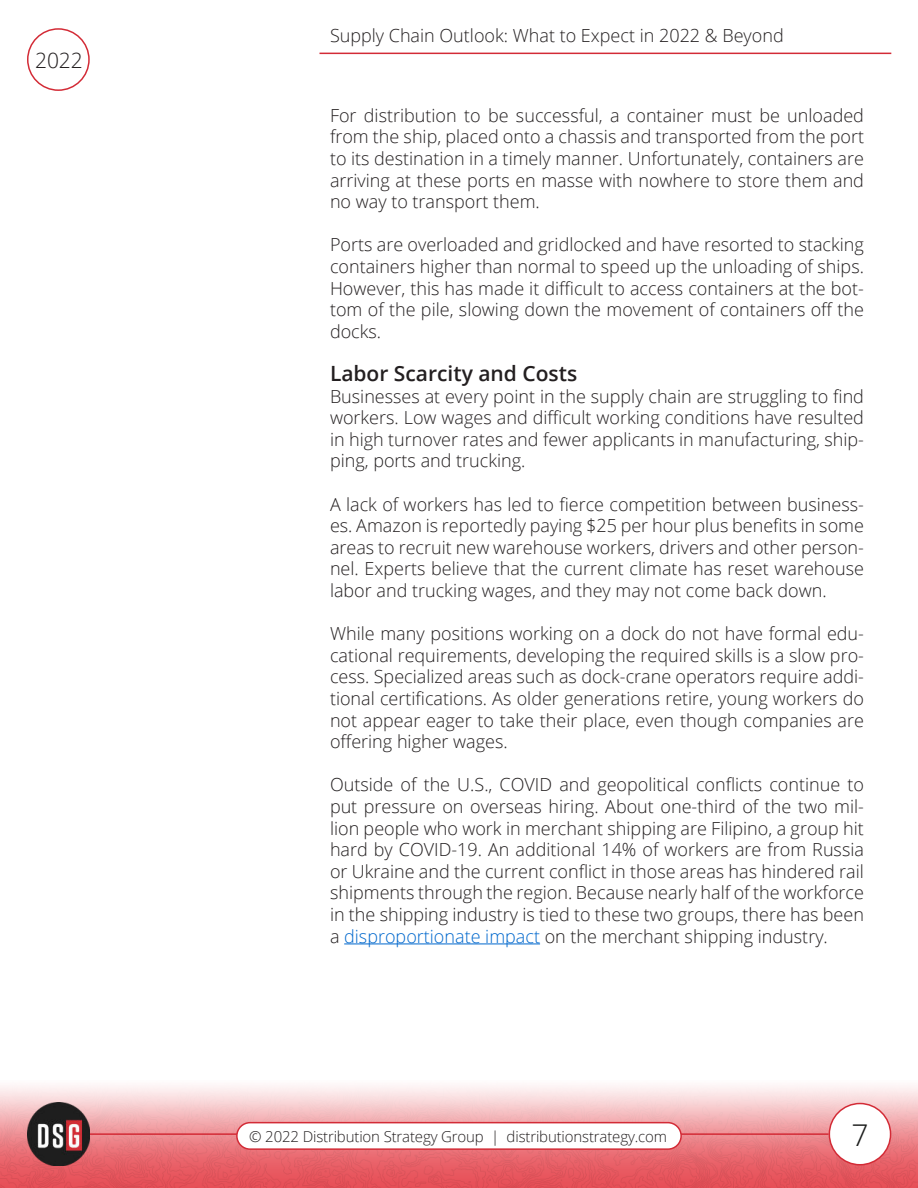
<style>
.page{position:relative;width:918px;height:1188px;background:#fff}
.page>*{position:absolute;margin:0;border:0;box-sizing:border-box;transform-origin:0 0}
.t1{font:300 30px "Open Sans";color:#1c1d1c}
.t2{font:600 21px "Open Sans";color:#231f20}
.t3{font:300 21px "Open Sans";color:#231f20}
.t4{font:300 18px/21.6px "Open Sans";color:#231f20;text-align:justify}
.t5{font:300 15px "Open Sans";letter-spacing:-.01em;color:#231f20}
.s1{color:#0068cd}
</style>
<div class="page">
<img style="left:0;top:1086px;width:918px;height:102px">
<hr style="left:90px;top:1133px;width:739px;height:2px;background:#d32b36">
<img style="left:27px;top:1103px;width:63px;height:63px">
<div style="left:829px;top:1104px;width:62px;height:61px;background:#fff;border-radius:50%"></div>
<div style="left:829px;top:1103px;width:62px;height:62px;border:2px solid #d32b36;border-radius:50%"></div>
<div style="left:237px;top:1123px;width:444px;height:26px;background:#fff;border-radius:13px"></div>
<div style="left:236px;top:1122px;width:446px;height:28px;border:2px solid #d32b36;border-radius:13px"></div>
<div style="left:27px;top:28px;width:63px;height:63px;border:2px solid #d32b36;border-radius:50%"></div>
<hr style="left:320px;top:53px;width:571px;height:1px;background:#d32b36">
<hr style="left:344px;top:943px;width:196px;height:1px;background:#0068cd">
<p class="t3" style="left:35px;top:52px;width:49px">2022</p>
<p class="t4" style="left:330px;top:27px;width:455px">Supply Chain Outlook: What to Expect in 2022 &amp; Beyond</p>
<p class="t4" style="left:330px;top:106px;width:536px">For distribution to be successful, a container must be unloaded from the ship, placed onto a chassis and transported from the port to its destination in a timely manner. Unfortunately, containers are arriving at these ports en masse with nowhere to store them and no way to transport them.</p>
<p class="t4" style="left:330px;top:236px;width:536px">Ports are overloaded and gridlocked and have resorted to stacking containers higher than normal to speed up the unloading of ships.<br>However, this has made it difficult to access containers at the bot&shy;tom of the pile, slowing down the movement of containers off the docks.</p>
<p class="t2" style="left:330px;top:365px;width:249px">Labor Scarcity and Costs</p>
<p class="t4" style="left:330px;top:385px;width:536px">Businesses at every point in the supply chain are struggling to find workers. Low wages and difficult working conditions have resulted in high turnover rates and fewer applicants in manufacturing, ship&shy;ping, ports and trucking.</p>
<p class="t4" style="left:330px;top:493px;width:536px">A lack of workers has led to fierce competition between business&shy;es. Amazon is reportedly paying $25 per hour plus benefits in some areas to recruit new warehouse workers, drivers and other person&shy;nel. Experts believe that the current climate has reset warehouse labor and trucking wages, and they may not come back down.</p>
<p class="t4" style="left:330px;top:625px;width:536px">While many positions working on a dock do not have formal edu&shy;cational requirements, developing the required skills is a slow pro&shy;cess. Specialized areas such as dock-crane operators require addi&shy;tional certifications. As older generations retire, young workers do not appear eager to take their place, even though companies are offering higher wages.</p>
<p class="t4" style="left:330px;top:774px;width:536px">Outside of the U.S., COVID and geopolitical conflicts continue to put pressure on overseas hiring. About one-third of the two mil&shy;lion people who work in merchant shipping are Filipino, a group hit hard by COVID-19. An additional 14% of workers are from Russia or Ukraine and the current conflict in those areas has hindered rail shipments through the region. Because nearly half of the workforce in the shipping industry is tied to these two groups, there has been a <span class="s1">disproportionate impact</span> on the merchant shipping industry.</p>
<p class="t5" style="left:249px;top:1130px;width:419px">© 2022 Distribution Strategy Group | distributionstrategy.com</p>
<h1 class="t1" style="left:851px;top:1123px;width:19px">7</h1>
</div>
